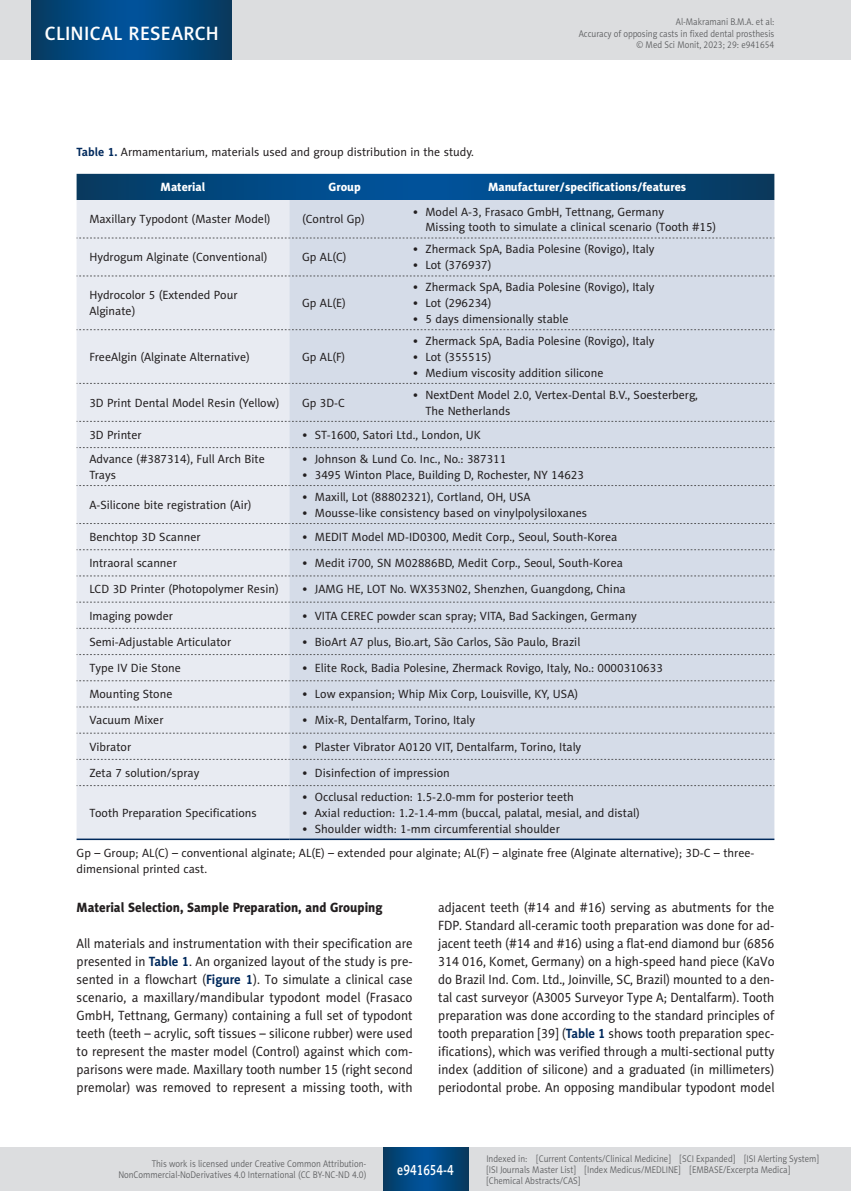
<style>
.page{position:relative;width:851px;height:1191px;background:#fff}
.page>*{position:absolute;margin:0;border:0;box-sizing:border-box;transform-origin:0 0}
.t1{font:19.5px "Naomi Sans EFN Medium";letter-spacing:.015em;color:#fff}
.t2{font:15px "Naomi Sans EFN Medium";color:#fff;scale:.8 1}
.MSM_Body{font:13.5px/18px "Naomi Sans EFN";color:#231f20;text-align:justify;scale:.95 1}
.MSM_Headline_2{font:13.5px "Naomi Sans EFN Heavy";color:#231f20;scale:.95 1}
.MSM_Tabela_zawartosc{font:12px/15.8px "Naomi Sans EFN";color:#231f20}
.MSM_Table_podpis_dolny{font:12px/15.8px "Naomi Sans EFN";color:#231f20}
.MSM_Tabela_tytul{font:12px "Naomi Sans EFN";color:#231f20}
.MSM_Tabela_Head{font:12px "Naomi Sans EFN Heavy";color:#fff}
.t3{font:9.75px/11.2px "Naomi Sans EFN Light";color:#57585a;text-align:right;scale:.9 1}
.s1{font-weight:700;color:#00295c}
</style>
<div class="page">
<svg style="left:77px;top:174px;width:697px;height:26px;background:#02477e"></svg>
<div style="left:77px;top:200px;width:212px;height:638px;background:#e8ebf2"></div>
<div style="left:289px;top:200px;width:485px;height:638px;background:#d5dce8"></div>
<svg style="left:77px;top:238px;width:697px;height:1px"></svg>
<svg style="left:77px;top:276px;width:697px;height:1px"></svg>
<svg style="left:77px;top:329px;width:697px;height:1px"></svg>
<svg style="left:77px;top:383px;width:697px;height:1px"></svg>
<svg style="left:77px;top:421px;width:697px;height:1px"></svg>
<svg style="left:77px;top:447px;width:697px;height:1px"></svg>
<svg style="left:77px;top:485px;width:697px;height:1px"></svg>
<svg style="left:77px;top:523px;width:697px;height:1px"></svg>
<svg style="left:77px;top:549px;width:697px;height:1px"></svg>
<svg style="left:77px;top:575px;width:697px;height:1px"></svg>
<svg style="left:77px;top:602px;width:697px;height:1px"></svg>
<svg style="left:77px;top:628px;width:697px;height:1px"></svg>
<svg style="left:77px;top:654px;width:697px;height:1px"></svg>
<svg style="left:77px;top:680px;width:697px;height:1px"></svg>
<svg style="left:77px;top:706px;width:697px;height:1px"></svg>
<svg style="left:77px;top:733px;width:697px;height:1px"></svg>
<svg style="left:77px;top:759px;width:697px;height:1px"></svg>
<svg style="left:77px;top:785px;width:697px;height:1px"></svg>
<hr style="left:77px;top:838px;width:212px;height:2px;background:#00295c">
<hr style="left:289px;top:838px;width:111px;height:2px;background:#00295c">
<hr style="left:400px;top:838px;width:374px;height:2px;background:#00295c">
<div style="left:0;top:1148px;width:850px;height:43px;background:#dcdddf"></div>
<svg style="left:383px;top:1147px;width:85px;height:43px;background:#02477e"></svg>
<div style="left:0;top:0;width:850px;height:60px;background:#dcdddf"></div>
<hr style="left:850px;top:0;width:1px;height:60px;background:#dcdddf">
<svg style="left:32px;top:0;width:200px;height:60px;background:#02477e"></svg>
<h1 class="t1" style="left:45px;top:22px;width:175px">CLINICAL RESEARCH</h1>
<p class="MSM_Tabela_tytul" style="left:77px;top:145px;width:399px"><span class="s1">Table 1.</span> Armamentarium, materials used and group distribution in the study.</p>
<p class="t3" style="left:578px;top:16px;width:219px">Al-Makramani B.M.A. et al:<br>Accuracy of opposing casts in fixed dental prosthesis © Med Sci Monit, 2023; 29: e941654</p>
<p class="MSM_Tabela_Head" style="left:161px;top:180px;width:46px">Material</p>
<p class="MSM_Tabela_Head" style="left:328px;top:180px;width:34px">Group</p>
<p class="MSM_Tabela_Head" style="left:488px;top:180px;width:200px">Manufacturer/specifications/features</p>
<p class="MSM_Tabela_zawartosc" style="left:89px;top:211px;width:183px">Maxillary Typodont (Master Model)</p>
<p class="MSM_Tabela_zawartosc" style="left:302px;top:211px;width:64px">(Control Gp)</p>
<p class="MSM_Tabela_zawartosc" style="left:412px;top:204px;width:253px">• Model A-3, Frasaco GmbH, Tettnang, Germany</p>
<p class="MSM_Tabela_zawartosc" style="left:425px;top:219px;width:292px">Missing tooth to simulate a clinical scenario (Tooth #15)</p>
<p class="MSM_Tabela_zawartosc" style="left:89px;top:249px;width:180px">Hydrogum Alginate (Conventional)</p>
<p class="MSM_Tabela_zawartosc" style="left:302px;top:249px;width:46px">Gp AL(C)</p>
<p class="MSM_Tabela_zawartosc" style="left:89px;top:287px;width:150px">Hydrocolor 5 (Extended Pour<br>Alginate)</p>
<p class="MSM_Tabela_zawartosc" style="left:302px;top:295px;width:45px">Gp AL(E)</p>
<p class="MSM_Tabela_zawartosc" style="left:89px;top:349px;width:162px">FreeAlgin (Alginate Alternative)</p>
<p class="MSM_Tabela_zawartosc" style="left:302px;top:349px;width:45px">Gp AL(F)</p>
<p class="MSM_Tabela_zawartosc" style="left:412px;top:242px;width:243px">• Zhermack SpA, Badia Polesine (Rovigo), Italy</p>
<p class="MSM_Tabela_zawartosc" style="left:412px;top:257px;width:80px">• Lot (376937)</p>
<p class="MSM_Tabela_zawartosc" style="left:412px;top:279px;width:243px">• Zhermack SpA, Badia Polesine (Rovigo), Italy</p>
<p class="MSM_Tabela_zawartosc" style="left:412px;top:295px;width:80px">• Lot (296234)</p>
<p class="MSM_Tabela_zawartosc" style="left:412px;top:311px;width:157px">• 5 days dimensionally stable</p>
<p class="MSM_Tabela_zawartosc" style="left:412px;top:333px;width:243px">• Zhermack SpA, Badia Polesine (Rovigo), Italy</p>
<p class="MSM_Tabela_zawartosc" style="left:412px;top:349px;width:80px">• Lot (355515)</p>
<p class="MSM_Tabela_zawartosc" style="left:412px;top:365px;width:192px">• Medium viscosity addition silicone</p>
<p class="MSM_Tabela_zawartosc" style="left:89px;top:395px;width:191px">3D Print Dental Model Resin (Yellow)</p>
<p class="MSM_Tabela_zawartosc" style="left:302px;top:395px;width:44px">Gp 3D-C</p>
<p class="MSM_Tabela_zawartosc" style="left:425px;top:387px;width:274px;text-indent:-13px">• NextDent Model 2.0, Vertex-Dental B.V., Soesterberg,<br>The Netherlands</p>
<p class="MSM_Tabela_zawartosc" style="left:89px;top:427px;width:54px">3D Printer</p>
<p class="MSM_Tabela_zawartosc" style="left:302px;top:427px;width:180px">• ST-1600, Satori Ltd., London, UK</p>
<p class="MSM_Tabela_zawartosc" style="left:89px;top:451px;width:177px">Advance (#387314), Full Arch Bite<br>Trays</p>
<p class="MSM_Tabela_zawartosc" style="left:302px;top:451px;width:206px">• Johnson &amp; Lund Co. Inc., No.: 387311</p>
<p class="MSM_Tabela_zawartosc" style="left:302px;top:467px;width:283px">• 3495 Winton Place, Building D, Rochester, NY 14623</p>
<p class="MSM_Tabela_zawartosc" style="left:89px;top:497px;width:164px">A-Silicone bite registration (Air)</p>
<p class="MSM_Tabela_zawartosc" style="left:302px;top:489px;width:230px">• Maxill, Lot (88802321), Cortland, OH, USA</p>
<p class="MSM_Tabela_zawartosc" style="left:302px;top:505px;width:286px">• Mousse-like consistency based on vinylpolysiloxanes</p>
<p class="MSM_Tabela_zawartosc" style="left:89px;top:529px;width:113px">Benchtop 3D Scanner</p>
<p class="MSM_Tabela_zawartosc" style="left:302px;top:529px;width:316px">• MEDIT Model MD-ID0300, Medit Corp., Seoul, South-Korea</p>
<p class="MSM_Tabela_zawartosc" style="left:89px;top:555px;width:89px">Intraoral scanner</p>
<p class="MSM_Tabela_zawartosc" style="left:302px;top:555px;width:322px">• Medit i700, SN M02886BD, Medit Corp., Seoul, South-Korea</p>
<p class="MSM_Tabela_zawartosc" style="left:89px;top:581px;width:191px">LCD 3D Printer (Photopolymer Resin)</p>
<p class="MSM_Tabela_zawartosc" style="left:302px;top:581px;width:325px">• JAMG HE, LOT No. WX353N02, Shenzhen, Guangdong, China</p>
<p class="MSM_Tabela_zawartosc" style="left:89px;top:608px;width:85px">Imaging powder</p>
<p class="MSM_Tabela_zawartosc" style="left:302px;top:608px;width:336px">• VITA CEREC powder scan spray; VITA, Bad Sackingen, Germany</p>
<p class="MSM_Tabela_zawartosc" style="left:89px;top:634px;width:143px">Semi-Adjustable Articulator</p>
<p class="MSM_Tabela_zawartosc" style="left:302px;top:634px;width:279px">• BioArt A7 plus, Bio.art, São Carlos, São Paulo, Brazil</p>
<p class="MSM_Tabela_zawartosc" style="left:89px;top:660px;width:93px">Type IV Die Stone</p>
<p class="MSM_Tabela_zawartosc" style="left:302px;top:660px;width:362px">• Elite Rock, Badia Polesine, Zhermack Rovigo, Italy, No.: 0000310633</p>
<p class="MSM_Tabela_zawartosc" style="left:89px;top:686px;width:85px">Mounting Stone</p>
<p class="MSM_Tabela_zawartosc" style="left:302px;top:686px;width:277px">• Low expansion; Whip Mix Corp, Louisville, KY, USA)</p>
<p class="MSM_Tabela_zawartosc" style="left:89px;top:712px;width:76px">Vacuum Mixer</p>
<p class="MSM_Tabela_zawartosc" style="left:302px;top:712px;width:175px">• Mix-R, Dentalfarm, Torino, Italy</p>
<p class="MSM_Tabela_zawartosc" style="left:89px;top:739px;width:43px">Vibrator</p>
<p class="MSM_Tabela_zawartosc" style="left:302px;top:739px;width:280px">• Plaster Vibrator A0120 VIT, Dentalfarm, Torino, Italy</p>
<p class="MSM_Tabela_zawartosc" style="left:89px;top:765px;width:111px">Zeta 7 solution/spray</p>
<p class="MSM_Tabela_zawartosc" style="left:302px;top:765px;width:149px">• Disinfection of impression</p>
<p class="MSM_Tabela_zawartosc" style="left:89px;top:805px;width:169px">Tooth Preparation Specifications</p>
<p class="MSM_Tabela_zawartosc" style="left:302px;top:789px;width:273px">• Occlusal reduction: 1.5-2.0-mm for posterior teeth</p>
<p class="MSM_Tabela_zawartosc" style="left:302px;top:805px;width:339px">• Axial reduction: 1.2-1.4-mm (buccal, palatal, mesial, and distal)</p>
<p class="MSM_Tabela_zawartosc" style="left:302px;top:820px;width:259px">• Shoulder width: 1-mm circumferential shoulder</p>
<p class="MSM_Table_podpis_dolny" style="left:77px;top:845px;width:679px">Gp – Group; AL(C) – conventional alginate; AL(E) – extended pour alginate; AL(F) – alginate free (Alginate alternative); 3D-C – three&shy;dimensional printed cast.</p>
<p class="MSM_Headline_2" style="left:77px;top:899px;width:323px">Material Selection, Sample Preparation, and Grouping</p>
<p class="MSM_Body" style="left:77px;top:934px;width:355px">All materials and instrumentation with their specification are presented in <span class="s1">Table 1</span>. An organized layout of the study is pre&shy;sented in a flowchart (<span class="s1">Figure 1</span>). To simulate a clinical case scenario, a maxillary/mandibular typodont model (Frasaco GmbH, Tettnang, Germany) containing a full set of typodont teeth (teeth – acrylic, soft tissues – silicone rubber) were used to represent the master model (Control) against which com&shy;parisons were made. Maxillary tooth number 15 (right second premolar) was removed to represent a missing tooth, with</p>
<p class="MSM_Body" style="left:438px;top:898px;width:355px">adjacent teeth (#14 and #16) serving as abutments for the FDP. Standard all-ceramic tooth preparation was done for ad&shy;jacent teeth (#14 and #16) using a flat-end diamond bur (6856<br>314 016, Komet, Germany) on a high-speed hand piece (KaVo do Brazil Ind. Com. Ltd., Joinville, SC, Brazil) mounted to a den&shy;tal cast surveyor (A3005 Surveyor Type A; Dentalfarm). Tooth preparation was done according to the standard principles of tooth preparation [39] (<span class="s1">Table 1</span> shows tooth preparation spec&shy;ifications), which was verified through a multi-sectional putty index (addition of silicone) and a graduated (in millimeters) periodontal probe. An opposing mandibular typodont model</p>
<p class="t3" style="left:118px;top:1158px;width:277px">This work is licensed under Creative Common Attribution-<br>NonCommercial-NoDerivatives 4.0 International (CC BY-NC-ND 4.0)</p>
<p class="t2" style="left:397px;top:1160px;width:72px">e941654-4</p>
<p class="t3" style="left:486px;top:1152px;width:371px;text-align:left">Indexed in: [Current Contents/Clinical Medicine] [SCI Expanded] [ISI Alerting System] [ISI Journals Master List] [Index Medicus/MEDLINE] [EMBASE/Excerpta Medica] [Chemical Abstracts/CAS]</p>
</div>
